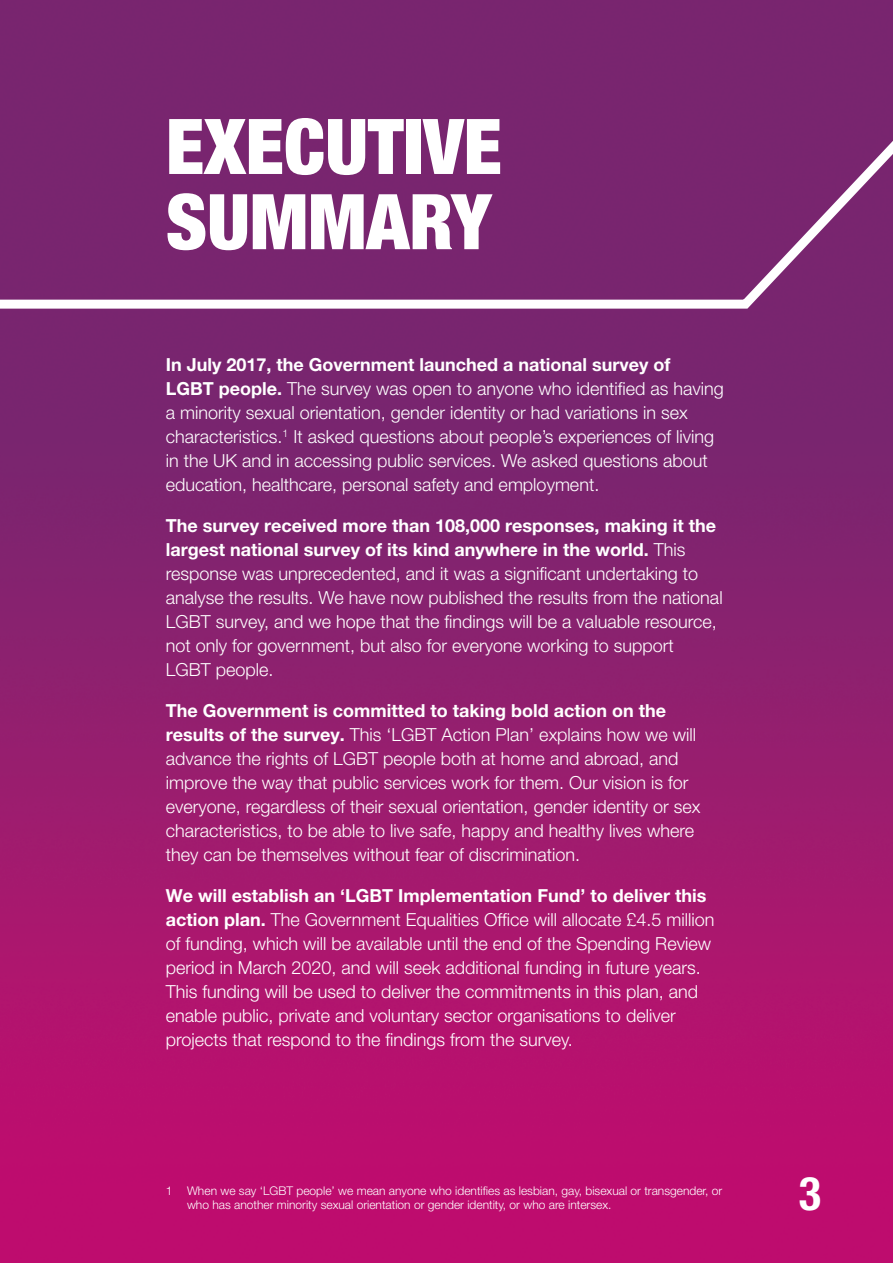
<style>
.page{position:relative;width:893px;height:1263px;background:#fff}
.page>*{position:absolute;margin:0;border:0;box-sizing:border-box;transform-origin:0 0}
.Heading___L1{font:900 condensed 76.95px/75.2px "Helvetica Neue LT Pro";color:#fff}
.t1{font:700 condensed 46.5px "Helvetica Neue LT Pro";color:#fff}
.Body_copy_-_first_li{font:300 18px/24px "Helvetica Neue LT Pro";color:#fff}
.Footnote{font:300 12px/14.4px "Helvetica Neue LT Pro";color:#fff}
.s1{font-weight:700}
</style>
<div class="page">
<img style="left:1px;top:313px;width:892px;height:950px">
<div style="left:1px;top:0;width:892px;height:313px;background:#79256f"></div>
<hr style="left:0;top:0;width:1px;height:1263px;background:#f3ecf4">
<p class="Heading___L1" style="left:166px;top:108px;width:338px">EXECUTIVE<br>SUMMARY</p>
<p class="Body_copy_-_first_li" style="left:166px;top:352px;width:560px"><span class="s1">In July 2017, the Government launched a national survey of<br>LGBT people.</span> The survey was open to anyone who identified as having a minority sexual orientation, gender identity or had variations in sex characteristics.<sup>1</sup> It asked questions about people’s experiences of living in the UK and in accessing public services. We asked questions about education, healthcare, personal safety and employment.</p>
<p class="Body_copy_-_first_li" style="left:166px;top:513px;width:558px"><span class="s1">The survey received more than 108,000 responses, making it the largest national survey of its kind anywhere in the world.</span> This response was unprecedented, and it was a significant undertaking to analyse the results. We have now published the results from the national LGBT survey, and we hope that the findings will be a valuable resource, not only for government, but also for everyone working to support LGBT people.</p>
<p class="Body_copy_-_first_li" style="left:166px;top:698px;width:536px"><span class="s1">The Government is committed to taking bold action on the results of the survey.</span> This ‘LGBT Action Plan’ explains how we will advance the rights of LGBT people both at home and abroad, and improve the way that public services work for them. Our vision is for everyone, regardless of their sexual orientation, gender identity or sex characteristics, to be able to live safe, happy and healthy lives where they can be themselves without fear of discrimination.</p>
<p class="Body_copy_-_first_li" style="left:166px;top:883px;width:550px"><span class="s1">We will establish an ‘LGBT Implementation Fund’ to deliver this action plan.</span> The Government Equalities Office will allocate £4.5 million of funding, which will be available until the end of the Spending Review period in March 2020, and will seek additional funding in future years.<br>This funding will be used to deliver the commitments in this plan, and enable public, private and voluntary sector organisations to deliver projects that respond to the findings from the survey.</p>
<p class="Footnote" style="left:187px;top:1183px;width:537px;text-indent:-21px">1 When we say ‘LGBT people’ we mean anyone who identifies as lesbian, gay, bisexual or transgender, or who has another minority sexual orientation or gender identity, or who are intersex.</p>
<h2 class="t1" style="left:799px;top:1165px;width:24px">3</h2>
</div>
